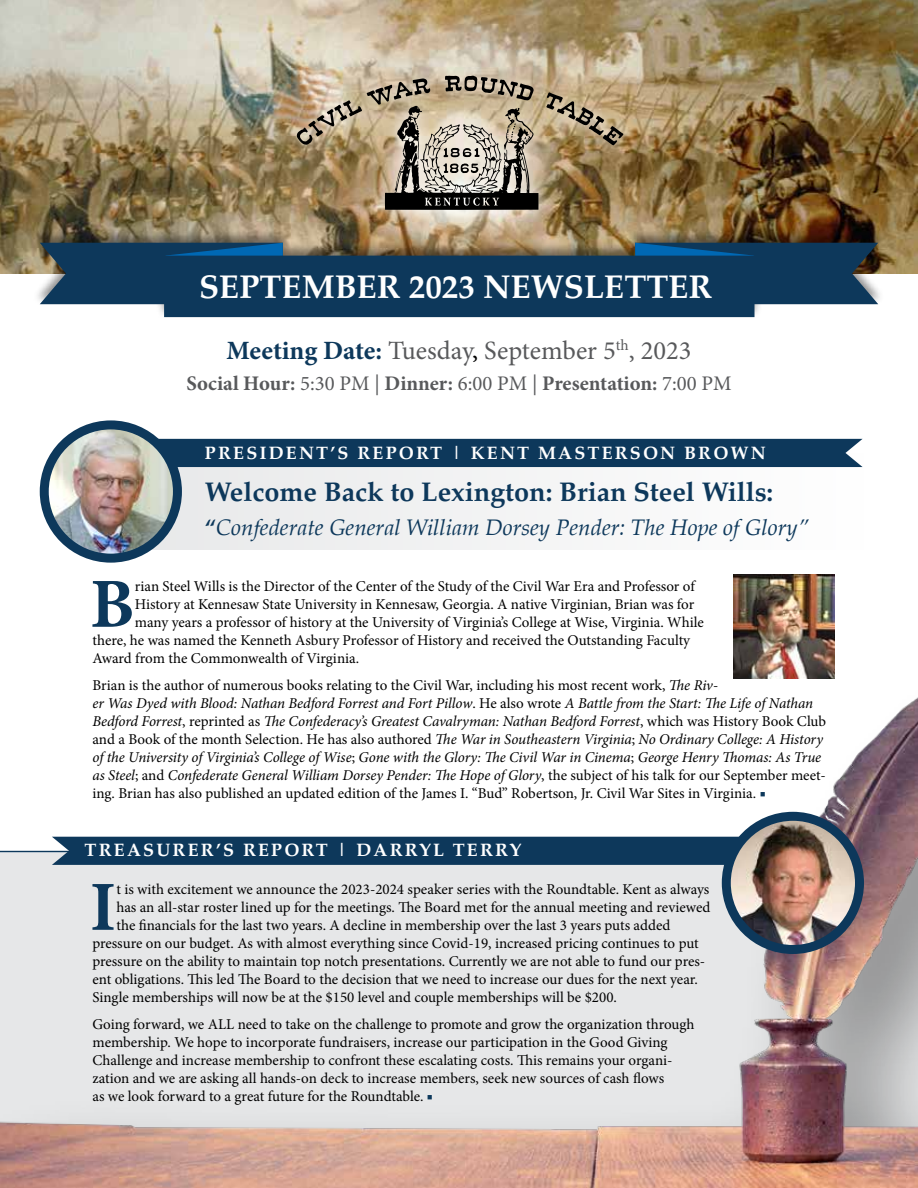
<style>
.page{position:relative;width:918px;height:1188px;background:#fff}
.page>*{position:absolute;margin:0;border:0;box-sizing:border-box;transform-origin:0 0}
.t1{font:700 70.35px "Minion Pro";color:#0d385b}
.t2{font:700 33px "Palatino";color:#fff}
.t3{font:700 27px "Palatino";color:#0d385b}
.t4{font:26.4px "Minion Pro";color:#58595b}
.t5{font:italic 22.5px "Palatino";color:#0d385b}
.t6{font:700 20.7px "Minion Pro";color:#58595b}
.t7{font:700 18px "Palatino";letter-spacing:.12em;color:#fff}
.t8{font:15px/18px "Minion Pro";letter-spacing:-.005em;color:#000}
.t9{font:italic 15px/18px "Minion Pro";letter-spacing:-.01em;color:#000}
.s1{font-weight:700;color:#0d385b}
.s2{color:#000}
.s3{font-weight:400}
.s4{font-weight:700;font-style:normal}
.s5{font-style:normal}
.s6{font-style:normal;color:#0d385b}
.s7{color:#0d385b}
</style>
<div class="page">
<img style="left:0;top:0;width:918px;height:274px">
<img style="left:284px;top:62px;width:352px;height:162px">
<svg style="left:546px;top:92px;width:78px;height:53px;background:#a18e6c"></svg>
<svg style="left:297px;top:76px;width:241px;height:134px;background:#9d8f79"></svg>
<div style="left:33px;top:228px;width:852px;height:91px;background:#000;opacity:.44"></div>
<svg style="left:40px;top:243px;width:838px;height:74px;background:#254965"></svg>
<img style="left:0;top:661px;width:918px;height:527px">
<div style="left:69px;top:453px;width:795px;height:96px;background:#f3f4f4"></div>
<hr style="left:0;top:851px;width:121px;height:1px;background:#0d385b">
<div style="left:52px;top:837px;width:677px;height:28px;background:#0d385b"></div>
<img style="left:729px;top:817px;width:128px;height:133px">
<div style="left:722px;top:812px;width:142px;height:142px;border:9px solid #0d385b;border-radius:50%"></div>
<div style="left:175px;top:439px;width:688px;height:28px;background:#0d385b"></div>
<img style="left:734px;top:574px;width:100px;height:104px">
<img style="left:47px;top:429px;width:128px;height:129px">
<div style="left:40px;top:420px;width:142px;height:143px;border:9px solid #0d385b;border-radius:50%"></div>
<h2 class="t2" style="left:199px;top:259px;width:515px">SEPTEMBER 2023 NEWSLETTER</h2>
<h3 class="t4" style="left:227px;top:332px;width:466px"><span class="s1">Meeting Date:</span> Tuesday<span class="s2">,</span> September 5<sup>th</sup>, 2023</h3>
<h3 class="t6" style="left:186px;top:369px;width:547px">Social Hour: <span class="s3">5:30 PM |</span> Dinner: <span class="s3">6:00 PM |</span> Presentation: <span class="s3">7:00 PM</span></h3>
<p class="t7" style="left:205px;top:437px;width:562px">PRESIDENT’S REPORT | KENT MASTERSON BROWN</p>
<h3 class="t3" style="left:205px;top:469px;width:570px">Welcome Back to Lexington: Brian Steel Wills:</h3>
<h3 class="t5" style="left:205px;top:509px;width:605px"><span class="s4">“</span>Confederate General William Dorsey Pender: The Hope of Glory”</h3>
<h1 class="t1" style="left:90px;top:555px;width:46px">B</h1>
<p class="t8" style="left:135px;top:577px;width:562px">rian Steel Wills is the Director of the Center of the Study of the Civil War Era and Professor of</p>
<p class="t8" style="left:135px;top:595px;width:561px">History at Kennesaw State University in Kennesaw, Georgia. A native Virginian, Brian was for</p>
<p class="t8" style="left:135px;top:613px;width:571px">many years a professor of history at the University of Virginia’s College at Wise, Virginia. While</p>
<p class="t8" style="left:92px;top:631px;width:599px">there, he was named the Kenneth Asbury Professor of History and received the Outstanding Faculty</p>
<p class="t8" style="left:92px;top:649px;width:268px">Award from the Commonwealth of Virginia.</p>
<p class="t9" style="left:92px;top:676px;width:735px"><span class="s5">Brian is the author of numerous books relating to the Civil War, including his most recent work,</span> The Riv-<br>er Was Dyed with Blood: Nathan Bedford Forrest and Fort Pillow<span class="s5">. He also wrote</span> A Battle from the Start: The Life of Nathan Bedford Forrest<span class="s5">, reprinted as</span> The Confederacy’s Greatest Cavalryman: Nathan Bedford Forrest<span class="s5">, which was History Book Club and a Book of the month Selection. He has also authored</span> The War in Southeastern Virginia<span class="s5">;</span> No Ordinary College: A History of the University of Virginia’s College of Wise<span class="s5">;</span> Gone with the Glory: The Civil War in Cinema<span class="s5">;</span> George Henry Thomas: As True as Steel<span class="s5">; and</span> Confederate General William Dorsey Pender: The Hope of Glory<span class="s5">, the subject of his talk for our September meet&shy;ing. Brian has also published an updated edition of the James I. “Bud” Robertson, Jr. Civil War Sites in Virginia.</span> <span class="s6">■</span></p>
<p class="t7" style="left:85px;top:835px;width:438px">TREASURER’S REPORT | DARRYL TERRY</p>
<h1 class="t1" style="left:90px;top:858px;width:28px">I</h1>
<p class="t8" style="left:116px;top:880px;width:594px">t is with excitement we announce the 2023-2024 speaker series with the Roundtable. Kent as always</p>
<p class="t8" style="left:116px;top:898px;width:595px">has an all-star roster lined up for the meetings. The Board met for the annual meeting and reviewed</p>
<p class="t8" style="left:116px;top:916px;width:555px">the financials for the last two years. A decline in membership over the last 3 years puts added</p>
<p class="t8" style="left:92px;top:934px;width:608px">pressure on our budget. As with almost everything since Covid-19, increased pricing continues to put</p>
<p class="t8" style="left:92px;top:952px;width:614px">pressure on the ability to maintain top notch presentations. Currently we are not able to fund our pres-</p>
<p class="t8" style="left:92px;top:970px;width:607px">ent obligations. This led The Board to the decision that we need to increase our dues for the next year.</p>
<p class="t8" style="left:92px;top:988px;width:526px">Single memberships will now be at the $150 level and couple memberships will be $200.</p>
<p class="t8" style="left:92px;top:1015px;width:604px">Going forward, we ALL need to take on the challenge to promote and grow the organization through membership. We hope to incorporate fundraisers, increase our participation in the Good Giving Challenge and increase membership to confront these escalating costs. This remains your organi&shy;zation and we are asking all hands-on deck to increase members, seek new sources of cash flows<br>as we look forward to a great future for the Roundtable. <span class="s7">■</span></p>
</div>
